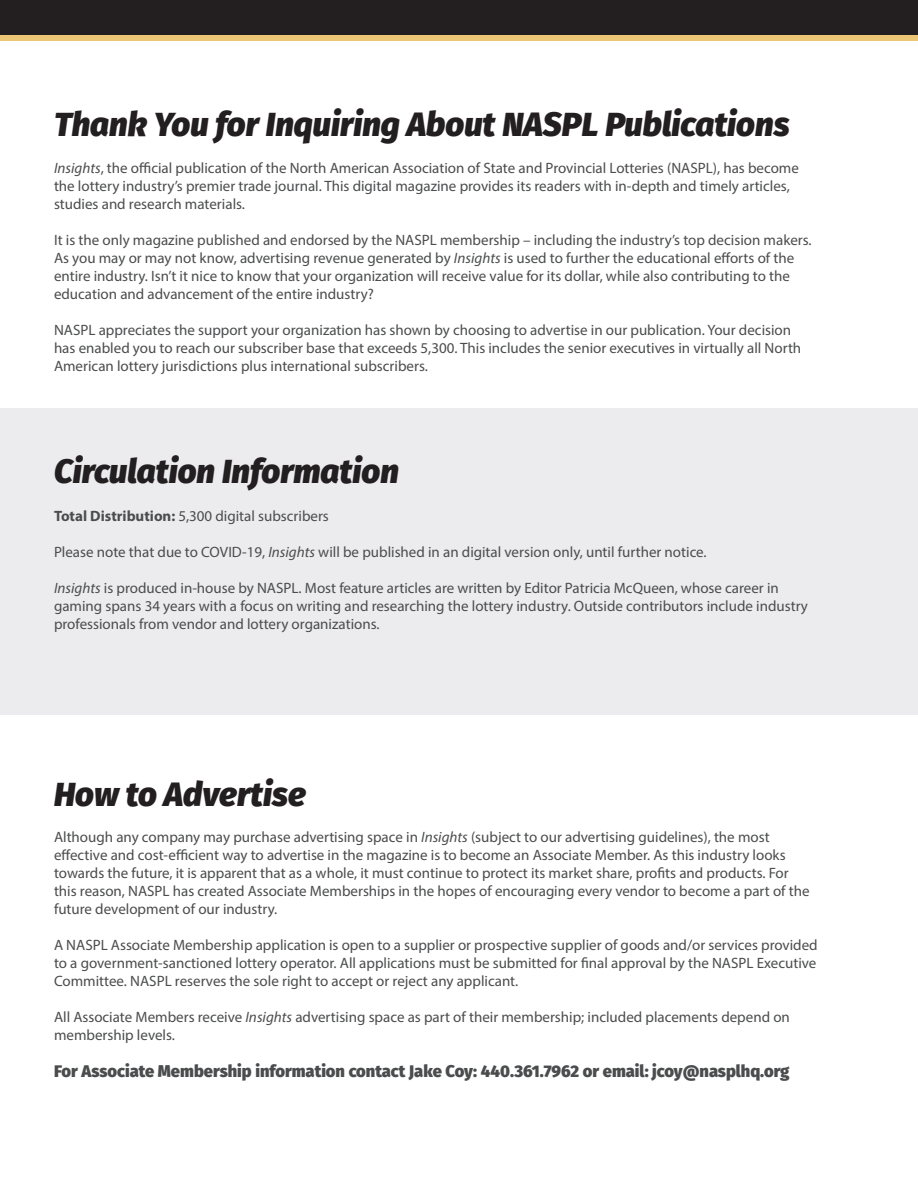
<style>
.page{position:relative;width:918px;height:1188px;background:#fff}
.page>*{position:absolute;margin:0;border:0;box-sizing:border-box;transform-origin:0 0}
.t1{font:italic 900 33px "Fira Sans";color:#231f20}
.t2{font:900 16.5px "Fira Sans";color:#4b4c4d}
.t3{font:15px/18px "Myriad Pro";color:#4b4c4d}
.s1{font-style:italic}
.s2{font-weight:700}
</style>
<div class="page">
<div style="left:0;top:30px;width:918px;height:10px;background:#ecc576"></div>
<div style="left:0;top:408px;width:918px;height:307px;background:#ececee"></div>
<div style="left:0;top:0;width:918px;height:35px;background:#231f20"></div>
<p class="t1" style="left:54px;top:95px;width:737px">Thank You for Inquiring About NASPL Publications</p>
<p class="t3" style="left:54px;top:159px;width:747px"><span class="s1">Insights</span>, the official publication of the North American Association of State and Provincial Lotteries (NASPL), has become the lottery industry’s premier trade journal. This digital magazine provides its readers with in-depth and timely articles, studies and research materials.</p>
<p class="t3" style="left:54px;top:231px;width:759px">It is the only magazine published and endorsed by the NASPL membership – including the industry’s top decision makers.<br>As you may or may not know, advertising revenue generated by <span class="s1">Insights</span> is used to further the educational efforts of the entire industry. Isn’t it nice to know that your organization will receive value for its dollar, while also contributing to the education and advancement of the entire industry?</p>
<p class="t3" style="left:54px;top:321px;width:749px">NASPL appreciates the support your organization has shown by choosing to advertise in our publication. Your decision has enabled you to reach our subscriber base that exceeds 5,300. This includes the senior executives in virtually all North<br>American lottery jurisdictions plus international subscribers.</p>
<p class="t1" style="left:54px;top:442px;width:346px">Circulation Information</p>
<p class="t3" style="left:54px;top:507px;width:276px"><span class="s2">Total Distribution:</span> 5,300 digital subscribers</p>
<p class="t3" style="left:54px;top:543px;width:654px">Please note that due to COVID-19, <span class="s1">Insights</span> will be published in an digital version only, until further notice.</p>
<p class="t3" style="left:54px;top:579px;width:756px"><span class="s1">Insights</span> is produced in-house by NASPL. Most feature articles are written by Editor Patricia McQueen, whose career in gaming spans 34 years with a focus on writing and researching the lottery industry. Outside contributors include industry professionals from vendor and lottery organizations.</p>
<p class="t1" style="left:54px;top:765px;width:254px">How to Advertise</p>
<p class="t3" style="left:54px;top:827px;width:757px">Although any company may purchase advertising space in <span class="s1">Insights</span> (subject to our advertising guidelines), the most effective and cost-efficient way to advertise in the magazine is to become an Associate Member. As this industry looks towards the future, it is apparent that as a whole, it must continue to protect its market share, profits and products. For this reason, NASPL has created Associate Memberships in the hopes of encouraging every vendor to become a part of the future development of our industry.</p>
<p class="t3" style="left:54px;top:935px;width:765px;text-align:justify">A NASPL Associate Membership application is open to a supplier or prospective supplier of goods and/or services provided to a government-sanctioned lottery operator. All applications must be submitted for final approval by the NASPL Executive Committee. NASPL reserves the sole right to accept or reject any applicant.</p>
<p class="t3" style="left:54px;top:1007px;width:737px">All Associate Members receive <span class="s1">Insights</span> advertising space as part of their membership; included placements depend on membership levels.</p>
<p class="t2" style="left:54px;top:1057px;width:737px">For Associate Membership information contact Jake Coy: 440.361.7962 or email: jcoy@nasplhq.org</p>
</div>
